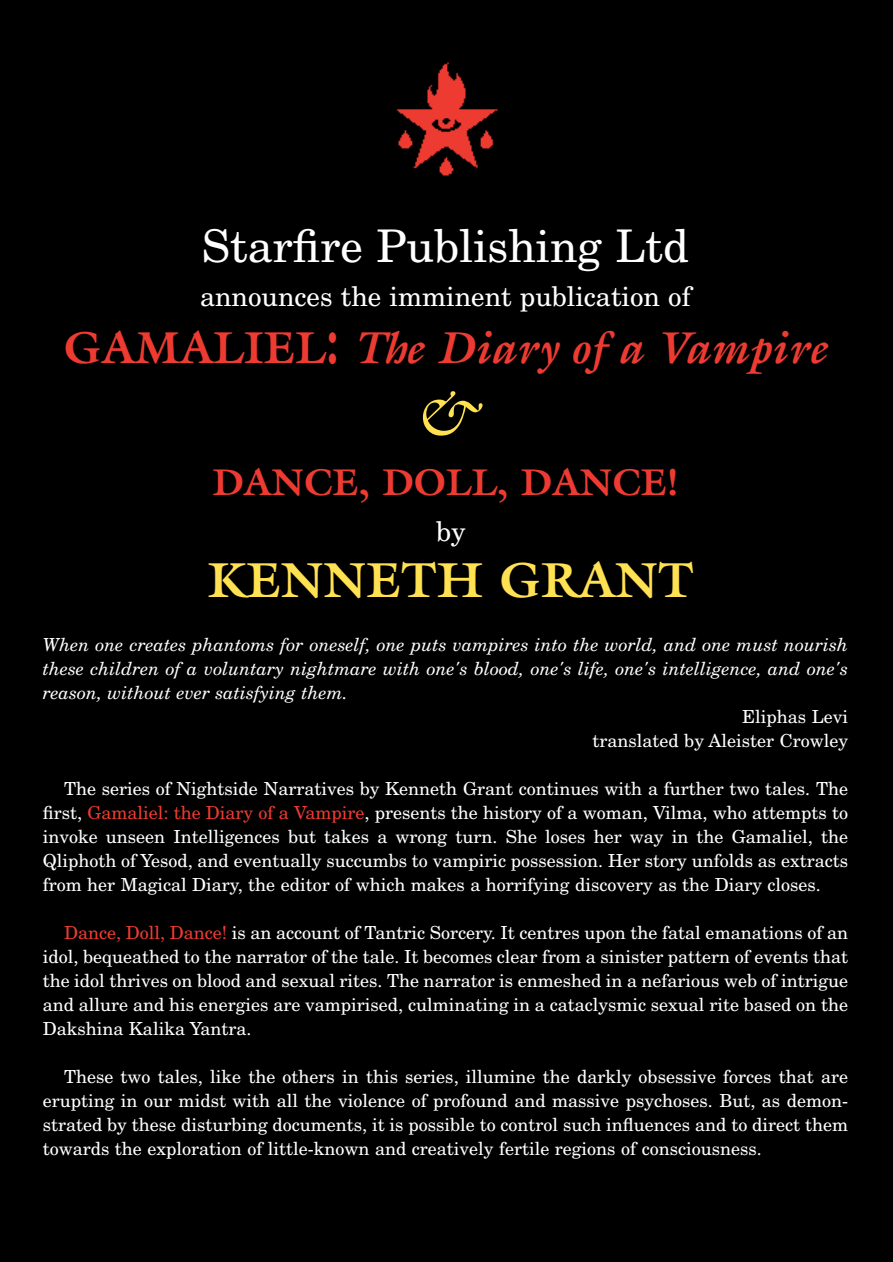
<style>
.page{position:relative;width:893px;height:1262px;background:#fff}
.page>*{position:absolute;margin:0;border:0;box-sizing:border-box;transform-origin:0 0}
.t1{font:italic 63px "Galliard";color:#ffe152}
.t2{font:700 49.5px "Galliard";color:#ffe152}
.t3{font:italic 700 45px "Galliard";color:#ee3b32}
.t4{font:45px "New Century Schlbk";color:#fff}
.t5{font:700 37.5px "Galliard";color:#ee3b32}
.t6{font:27px "New Century Schlbk";color:#fff}
.t7{font:18px/24px "New Century Schlbk";color:#fff;text-align:justify}
.t8{font:italic 18px/24px "New Century Schlbk";color:#fff;text-align:justify}
.s1{font-style:normal}
.s2{font-style:normal;font-size:67.5px}
.s3{color:#ee3b32}
</style>
<div class="page">
<div style="left:0;top:0;width:892px;height:1262px;background:#000"></div>
<img style="left:396px;top:62px;width:102px;height:114px">
<h3 class="t4" style="left:202px;top:229px;width:488px">Starfire Publishing Ltd</h3>
<h3 class="t6" style="left:200px;top:286px;width:492px">announces the imminent publication of</h3>
<h3 class="t3" style="left:64px;top:330px;width:764px"><span class="s1">GAMALIEL</span><span class="s2">:</span> The Diary of a Vampire</h3>
<h1 class="t1" style="left:416px;top:389px;width:61px">&amp;</h1>
<h3 class="t5" style="left:212px;top:467px;width:467px">DANCE, DOLL, DANCE!</h3>
<h3 class="t6" style="left:436px;top:521px;width:31px">by</h3>
<h2 class="t2" style="left:208px;top:561px;width:487px">KENNETH GRANT</h2>
<p class="t8" style="left:43px;top:634px;width:806px">When one creates phantoms for oneself, one puts vampires into the world, and one must nourish these children of a voluntary nightmare with one's blood, one's life, one's intelligence, and one's reason, without ever satisfying them.</p>
<p class="t7" style="left:592px;top:706px;width:257px;text-align:right">Eliphas Levi<br>translated by Aleister Crowley</p>
<p class="t7" style="left:43px;top:778px;width:806px;text-indent:21px">The series of Nightside Narratives by Kenneth Grant continues with a further two tales. The first, <span class="s3">Gamaliel: the Diary of a Vampire</span>, presents the history of a woman, Vilma, who attempts to invoke unseen Intelligences but takes a wrong turn. She loses her way in the Gamaliel, the Qliphoth of Yesod, and eventually succumbs to vampiric possession. Her story unfolds as extracts from her Magical Diary, the editor of which makes a horrifying discovery as the Diary closes.</p>
<p class="t7" style="left:43px;top:922px;width:806px;text-indent:21px"><span class="s3">Dance, Doll, Dance!</span> is an account of Tantric Sorcery. It centres upon the fatal emanations of an idol, bequeathed to the narrator of the tale. It becomes clear from a sinister pattern of events that the idol thrives on blood and sexual rites. The narrator is enmeshed in a nefarious web of intrigue and allure and his energies are vampirised, culminating in a cataclysmic sexual rite based on the Dakshina Kalika Yantra.</p>
<p class="t7" style="left:43px;top:1066px;width:806px;text-indent:21px">These two tales, like the others in this series, illumine the darkly obsessive forces that are erupting in our midst with all the violence of profound and massive psychoses. But, as demon&shy;strated by these disturbing documents, it is possible to control such influences and to direct them towards the exploration of little-known and creatively fertile regions of consciousness.</p>
</div>
